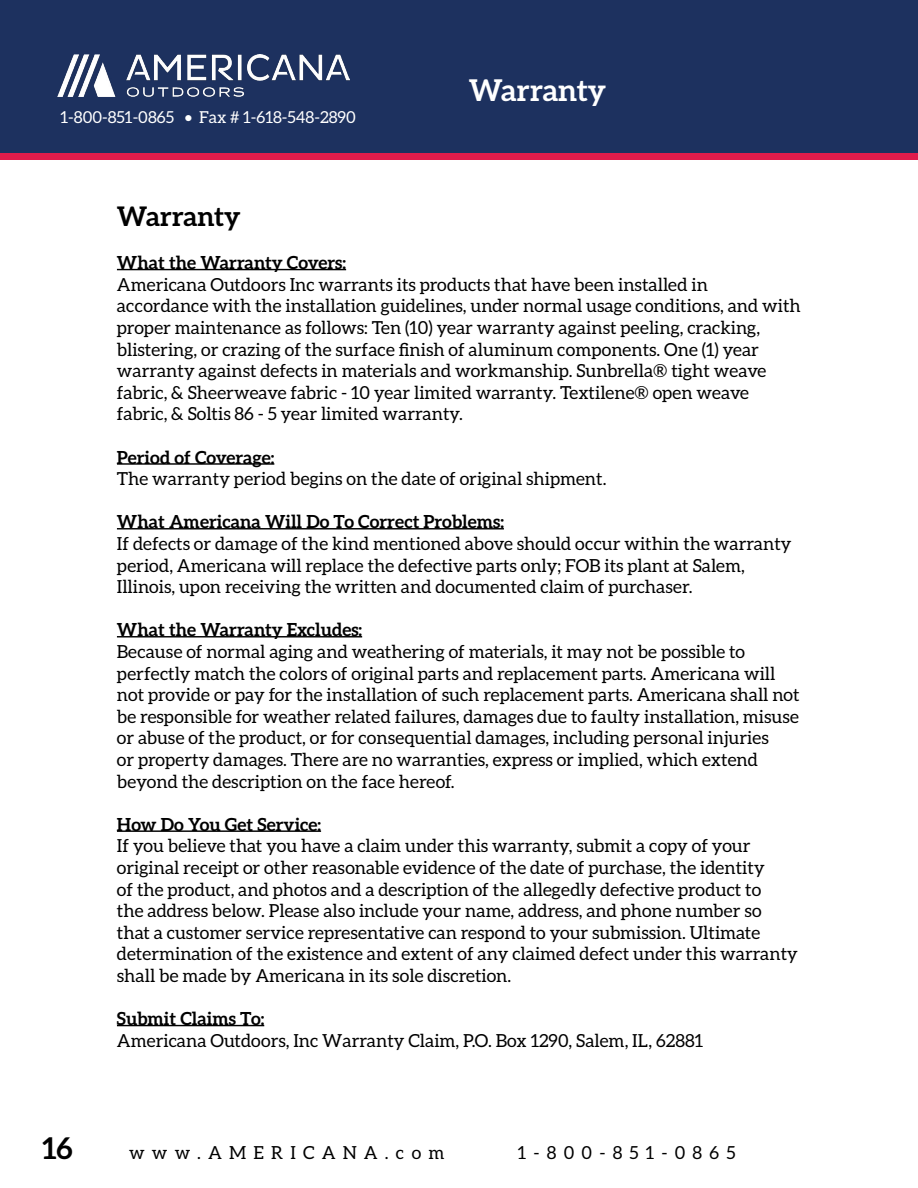
<style>
.page{position:relative;width:918px;height:1188px;background:#fff}
.page>*{position:absolute;margin:0;border:0;box-sizing:border-box;transform-origin:0 0}
.t1{font:700 30px "Aleo";color:#fff}
.t2{font:700 30px "Aleo";color:#000}
.t3{font:700 27px "Aleo";color:#000}
.t4{font:18px/21.6px "Aleo";color:#000}
.t5{font:700 18px "Aleo";color:#000}
.t6{font:18px "Aleo";letter-spacing:.4em;color:#000}
.t7{font:16.5px "Aleo";color:#fff}
</style>
<div class="page">
<div style="left:0;top:0;width:918px;height:157px;background:#1d315f"></div>
<div style="left:0;top:153px;width:918px;height:7px;background:#e11c4b"></div>
<img style="left:57px;top:55px;width:292px;height:41px">
<hr style="left:917px;top:0;width:1px;height:608px;background:#fff">
<hr style="left:117px;top:269px;width:229px;height:1px;background:#000">
<hr style="left:117px;top:463px;width:157px;height:2px;background:#000">
<hr style="left:117px;top:528px;width:387px;height:1px;background:#000">
<hr style="left:117px;top:636px;width:245px;height:1px;background:#000">
<hr style="left:117px;top:830px;width:204px;height:2px;background:#000">
<hr style="left:117px;top:1025px;width:147px;height:1px;background:#000">
<p class="t7" style="left:61px;top:108px;width:297px">1-800-851-0865 • Fax # 1-618-548-2890</p>
<h1 class="t1" style="left:469px;top:73px;width:139px">Warranty</h1>
<h2 class="t3" style="left:117px;top:201px;width:125px">Warranty</h2>
<p class="t5" style="left:117px;top:252px;width:231px">What the Warranty Covers:</p>
<p class="t4" style="left:117px;top:273px;width:685px">Americana Outdoors Inc warrants its products that have been installed in accordance with the installation guidelines, under normal usage conditions, and with proper maintenance as follows: Ten (10) year warranty against peeling, cracking, blistering, or crazing of the surface finish of aluminum components. One (1) year warranty against defects in materials and workmanship. Sunbrella® tight weave fabric, &amp; Sheerweave fabric - 10 year limited warranty. Textilene® open weave fabric, &amp; Soltis 86 - 5 year limited warranty.</p>
<p class="t5" style="left:117px;top:447px;width:159px">Period of Coverage:</p>
<p class="t4" style="left:117px;top:468px;width:491px">The warranty period begins on the date of original shipment.</p>
<p class="t5" style="left:117px;top:512px;width:388px">What Americana Will Do To Correct Problems:</p>
<p class="t4" style="left:117px;top:533px;width:676px">If defects or damage of the kind mentioned above should occur within the warranty period, Americana will replace the defective parts only; FOB its plant at Salem,<br>Illinois, upon receiving the written and documented claim of purchaser.</p>
<p class="t5" style="left:117px;top:620px;width:247px">What the Warranty Excludes:</p>
<p class="t4" style="left:117px;top:641px;width:684px">Because of normal aging and weathering of materials, it may not be possible to perfectly match the colors of original parts and replacement parts. Americana will not provide or pay for the installation of such replacement parts. Americana shall not be responsible for weather related failures, damages due to faulty installation, misuse or abuse of the product, or for consequential damages, including personal injuries<br>or property damages. There are no warranties, express or implied, which extend beyond the description on the face hereof.</p>
<p class="t5" style="left:117px;top:814px;width:206px">How Do You Get Service:</p>
<p class="t4" style="left:117px;top:835px;width:683px">If you believe that you have a claim under this warranty, submit a copy of your original receipt or other reasonable evidence of the date of purchase, the identity<br>of the product, and photos and a description of the allegedly defective product to<br>the address below. Please also include your name, address, and phone number so that a customer service representative can respond to your submission. Ultimate determination of the existence and extent of any claimed defect under this warranty shall be made by Americana in its sole discretion.</p>
<p class="t5" style="left:117px;top:1008px;width:149px">Submit Claims To:</p>
<p class="t4" style="left:117px;top:1029px;width:588px">Americana Outdoors, Inc Warranty Claim, P.O. Box 1290, Salem, IL, 62881</p>
<h1 class="t2" style="left:42px;top:1131px;width:32px">16</h1>
<p class="t6" style="left:129px;top:1142px;width:317px">www.AMERICANA.com</p>
<p class="t6" style="left:518px;top:1142px;width:219px">1-800-851-0865</p>
</div>
